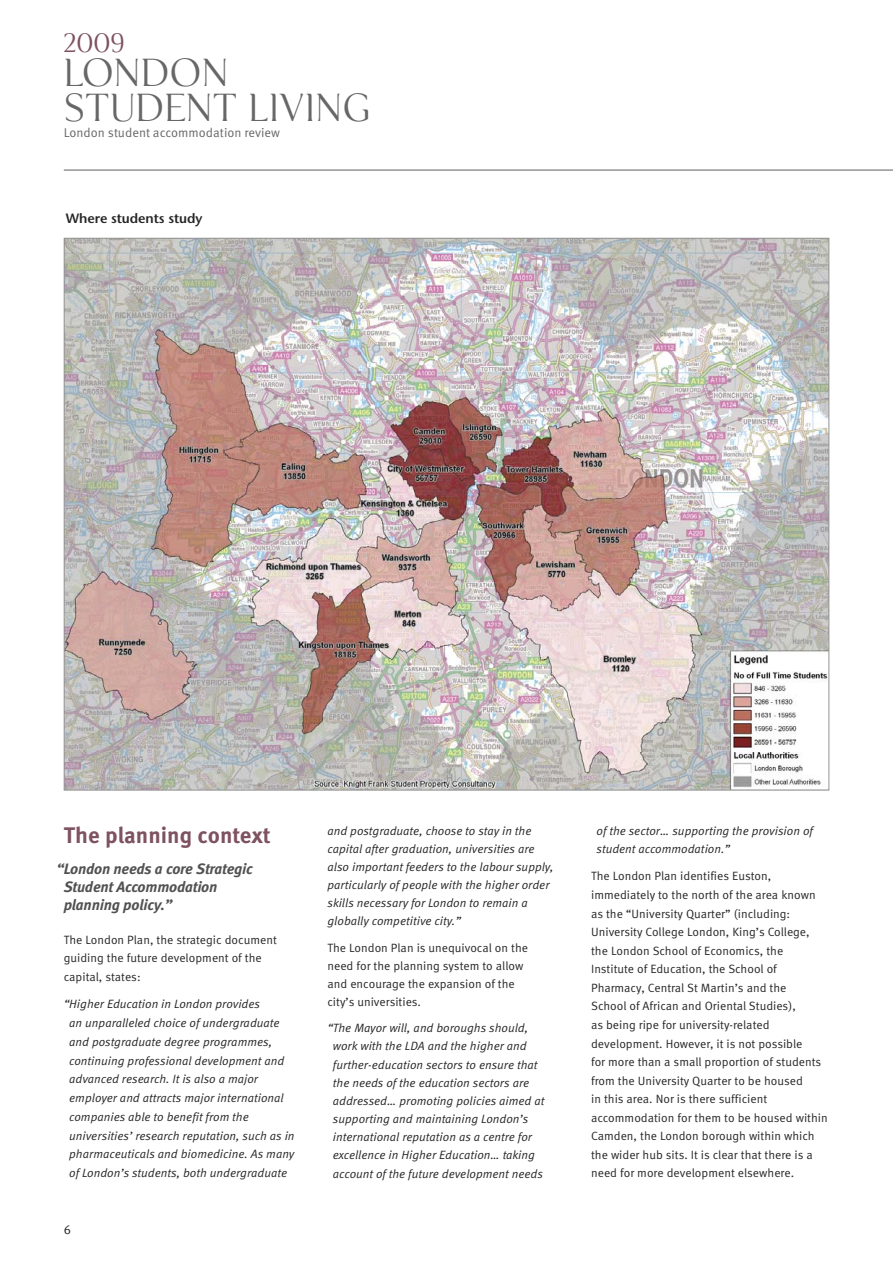
<style>
.page{position:relative;width:893px;height:1263px;background:#fff}
.page>*{position:absolute;margin:0;border:0;box-sizing:border-box;transform-origin:0 0}
.t1{font:34.5px/34.5px "KF Display";color:#686768}
.t2{font:24px "KF Display";color:#7e5260}
.t3{font:700 22.5px "KF Meta OT";color:#7e5260}
.t4{font:italic 700 15px/18px "KF Meta OT";letter-spacing:-.015em;color:#525152}
.t5{font:600 13.5px "Stone Sans";letter-spacing:-.005em;color:#272627}
.t6{font:12.75px "KF Meta OT";color:#686768}
.t7{font:12.75px "KF Meta OT";color:#272627}
.t8{font:italic 12px/18.8px "KF Meta OT";color:#272627}
.t9{font:12px/18.6px "KF Meta OT";color:#272627}
</style>
<div class="page">
<hr style="left:64px;top:169px;width:828px;height:2px;background:#939393">
<img style="left:66px;top:240px;width:761px;height:549px">
<h2 class="t2" style="left:64px;top:30px;width:63px">2009</h2>
<h1 class="t1" style="left:64px;top:57px;width:308px">LONDON<br>STUDENT LIVING</h1>
<p class="t6" style="left:64px;top:128px;width:218px">London student accommodation review</p>
<p class="t5" style="left:66px;top:213px;width:138px">Where students study</p>
<h3 class="t3" style="left:64px;top:826px;width:208px">The planning context</h3>
<p class="t4" style="left:64px;top:861px;width:191px;text-indent:-7px">“London needs a core Strategic<br>Student Accommodation planning policy.”</p>
<p class="t9" style="left:64px;top:931px;width:215px">The London Plan, the strategic document guiding the future development of the capital, states:</p>
<p class="t8" style="left:69px;top:996px;width:227px;text-indent:-5px">“Higher Education in London provides<br>an unparalleled choice of undergraduate and postgraduate degree programmes, continuing professional development and advanced research. It is also a major employer and attracts major international companies able to benefit from the universities’ research reputation, such as in pharmaceuticals and biomedicine. As many of London’s students, both undergraduate</p>
<p class="t7" style="left:64px;top:1225px;width:9px">6</p>
<p class="t8" style="left:327px;top:823px;width:228px;line-height:18px">and postgraduate, choose to stay in the capital after graduation, universities are also important feeders to the labour supply, particularly of people with the higher order skills necessary for London to remain a globally competitive city.”</p>
<p class="t9" style="left:327px;top:939px;width:202px;line-height:18px">The London Plan is unequivocal on the need for the planning system to allow and encourage the expansion of the city’s universities.</p>
<p class="t8" style="left:333px;top:1020px;width:213px;line-height:18.1px;text-indent:-5px">“The Mayor will, and boroughs should, work with the LDA and the higher and further-education sectors to ensure that the needs of the education sectors are addressed… promoting policies aimed at supporting and maintaining London’s international reputation as a centre for excellence in Higher Education… taking account of the future development needs</p>
<p class="t8" style="left:596px;top:823px;width:218px;line-height:18.1px">of the sector… supporting the provision of student accommodation.”</p>
<p class="t9" style="left:591px;top:868px;width:238px">The London Plan identifies Euston, immediately to the north of the area known as the “University Quarter” (including:<br>University College London, King’s College, the London School of Economics, the Institute of Education, the School of Pharmacy, Central St Martin’s and the<br>School of African and Oriental Studies),<br>as being ripe for university-related development. However, it is not possible<br>for more than a small proportion of students from the University Quarter to be housed<br>in this area. Nor is there sufficient accommodation for them to be housed within Camden, the London borough within which the wider hub sits. It is clear that there is a need for more development elsewhere.</p>
</div>
